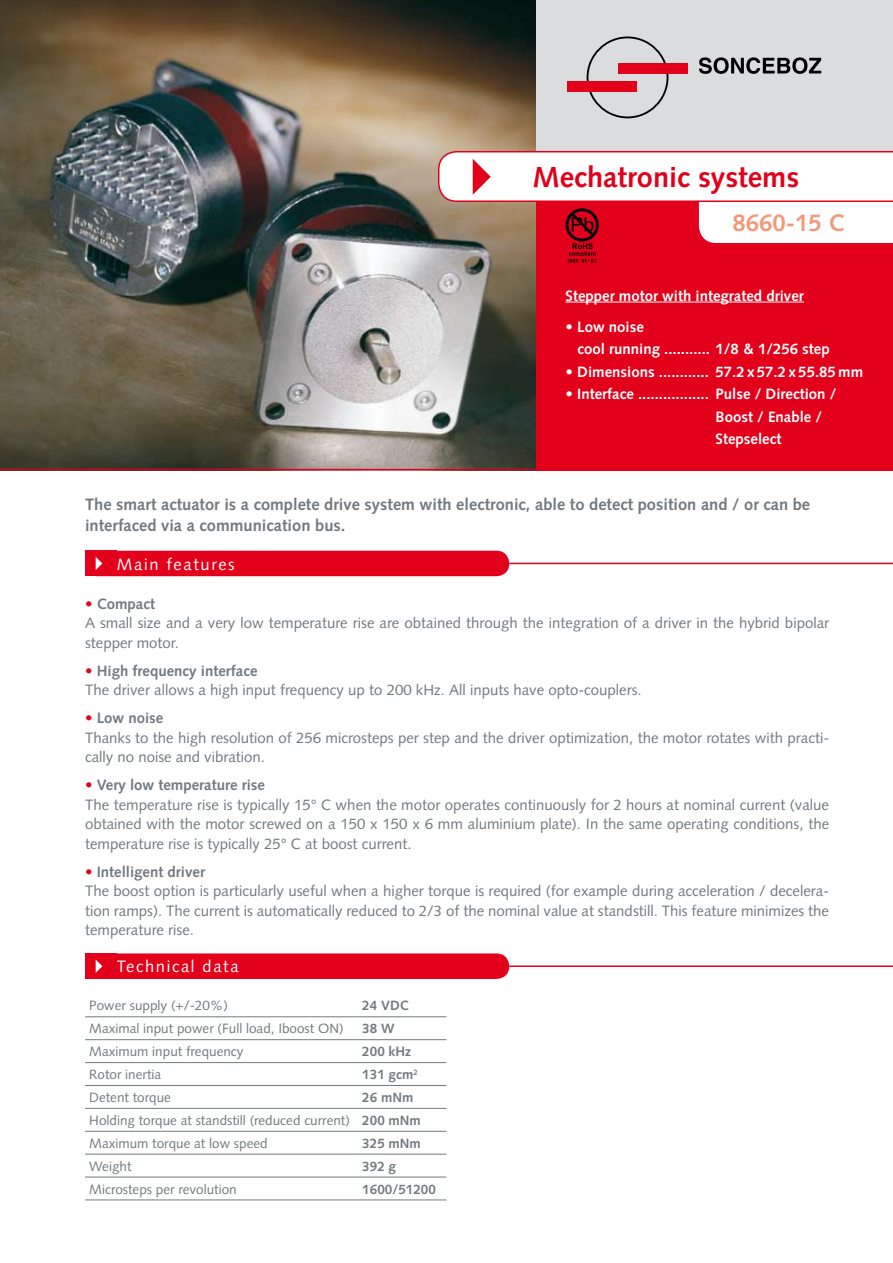
<style>
.page{position:relative;width:893px;height:1263px;background:#fff}
.page>*{position:absolute;margin:0;border:0;box-sizing:border-box;transform-origin:0 0}
.t1{font:700 28.95px "Syntax";color:#e2001a}
.t2{font:700 24px "Syntax";color:#f29979}
.t3{font:700 16.5px/21px "Syntax";color:#72797f}
.t4{font:16.5px "Syntax";letter-spacing:.1em;color:#fff}
.t5{font:15px/19.5px "Syntax";color:#72797f}
.t6{font:700 15px/22.5px "Syntax";color:#fff}
.t7{font:13.5px/23px "Syntax";color:#72797f}
.t8{font:700 13.5px "Syntax";color:#72797f}
.s1{color:#e2001a}
.s2{font-weight:700}
</style>
<div class="page">
<div style="left:536px;top:0;width:357px;height:157px;background:#dadcde"></div>
<div style="left:536px;top:189px;width:357px;height:281px;background:#e2001a"></div>
<img style="left:0;top:0;width:536px;height:469px">
<hr style="left:0;top:469px;width:893px;height:1px;background:#e2001a">
<div style="left:587px;top:37px;width:81px;height:81px;border:2px solid #000;border-radius:50%"></div>
<div style="left:618px;top:63px;width:70px;height:10px;background:#e2001a"></div>
<div style="left:567px;top:81px;width:69px;height:10px;background:#e2001a"></div>
<svg style="left:699px;top:57px;width:122px;height:17px"></svg>
<hr style="left:566px;top:302px;width:238px;height:1px;background:#fff">
<hr style="left:509px;top:563px;width:384px;height:1px;background:#e2001a">
<div style="left:85px;top:551px;width:424px;height:25px;background:#e2001a;border-radius:13px"></div>
<div style="left:85px;top:551px;width:32px;height:25px;background:#e2001a"></div>
<svg style="left:96px;top:557px;width:6px;height:13px"></svg>
<hr style="left:509px;top:965px;width:384px;height:2px;background:#e2001a">
<div style="left:85px;top:953px;width:424px;height:26px;background:#e2001a;border-radius:13px"></div>
<div style="left:85px;top:953px;width:32px;height:26px;background:#e2001a"></div>
<svg style="left:96px;top:960px;width:6px;height:13px"></svg>
<hr style="left:85px;top:1016px;width:361px;height:1px;background:#72797f">
<hr style="left:85px;top:1039px;width:361px;height:1px;background:#72797f">
<hr style="left:85px;top:1062px;width:361px;height:1px;background:#72797f">
<hr style="left:85px;top:1085px;width:361px;height:1px;background:#72797f">
<hr style="left:85px;top:1108px;width:361px;height:1px;background:#72797f">
<hr style="left:85px;top:1131px;width:361px;height:1px;background:#72797f">
<hr style="left:85px;top:1154px;width:361px;height:1px;background:#72797f">
<hr style="left:85px;top:1177px;width:361px;height:1px;background:#72797f">
<hr style="left:85px;top:1199px;width:361px;height:1px;background:#72797f">
<svg style="left:437px;top:150px;width:456px;height:113px"></svg>
<h1 class="t1" style="left:532px;top:160px;width:268px">Mechatronic systems</h1>
<h2 class="t2" style="left:732px;top:209px;width:114px">8660-15 C</h2>
<p class="t6" style="left:566px;top:284px;width:240px">Stepper motor with integrated driver</p>
<p class="t6" style="left:578px;top:315px;width:254px;text-indent:-12px">• Low noise<br>cool running ........... 1/8 &amp; 1/256 step</p>
<p class="t6" style="left:566px;top:360px;width:299px">• Dimensions ............ 57.2 x 57.2 x 55.85 mm</p>
<p class="t6" style="left:716px;top:383px;width:122px;text-indent:-150px">• Interface ................. Pulse / Direction /<br>Boost / Enable /<br>Stepselect</p>
<p class="t3" style="left:85px;top:494px;width:727px">The smart actuator is a complete drive system with electronic, able to detect position and / or can be interfaced via a communication bus.</p>
<p class="t4" style="left:117px;top:554px;width:119px">Main features</p>
<p class="t5" style="left:85px;top:594px;width:746px"><span class="s1">•</span> <span class="s2">Compact<br></span>A small size and a very low temperature rise are obtained through the integration of a driver in the hybrid bipolar stepper motor.</p>
<p class="t5" style="left:85px;top:661px;width:558px"><span class="s1">•</span> <span class="s2">High frequency interface<br></span>The driver allows a high input frequency up to 200 kHz. All inputs have opto-couplers.</p>
<p class="t5" style="left:85px;top:708px;width:746px"><span class="s1">•</span> <span class="s2">Low noise<br></span>Thanks to the high resolution of 256 microsteps per step and the driver optimization, the motor rotates with practi&shy;cally no noise and vibration.</p>
<p class="t5" style="left:85px;top:775px;width:746px"><span class="s1">•</span> <span class="s2">Very low temperature rise<br></span>The temperature rise is typically 15° C when the motor operates continuously for 2 hours at nominal current (value obtained with the motor screwed on a 150 x 150 x 6 mm aluminium plate). In the same operating conditions, the temperature rise is typically 25° C at boost current.</p>
<p class="t5" style="left:85px;top:862px;width:746px"><span class="s1">•</span> <span class="s2">Intelligent driver<br></span>The boost option is particularly useful when a higher torque is required (for example during acceleration / decelera&shy;tion ramps). The current is automatically reduced to 2/3 of the nominal value at standstill. This feature minimizes the temperature rise.</p>
<p class="t4" style="left:117px;top:957px;width:123px">Technical data</p>
<p class="t7" style="left:89px;top:994px;width:140px">Power supply (+/-20%)</p>
<p class="t8" style="left:362px;top:998px;width:48px">24 VDC</p>
<p class="t7" style="left:89px;top:1017px;width:256px">Maximal input power (Full load, Iboost ON)</p>
<p class="t8" style="left:362px;top:1021px;width:34px">38 W</p>
<p class="t7" style="left:89px;top:1040px;width:156px">Maximum input frequency</p>
<p class="t8" style="left:362px;top:1044px;width:50px">200 kHz</p>
<p class="t7" style="left:89px;top:1063px;width:73px">Rotor inertia</p>
<p class="t8" style="left:362px;top:1067px;width:57px">131 gcm<sup>2</sup></p>
<p class="t7" style="left:89px;top:1086px;width:83px">Detent torque</p>
<p class="t7" style="left:89px;top:1086px;width:333px;text-indent:273px"><span class="s2">26 mNm<br></span>Holding torque at standstill (reduced current) <span class="s2">200 mNm<br></span>Maximum torque at low speed</p>
<p class="t8" style="left:362px;top:1135px;width:60px">325 mNm</p>
<p class="t7" style="left:89px;top:1154px;width:44px">Weight</p>
<p class="t8" style="left:362px;top:1158px;width:35px">392 g</p>
<p class="t7" style="left:89px;top:1177px;width:149px">Microsteps per revolution</p>
<p class="t8" style="left:362px;top:1181px;width:75px">1600/51200</p>
</div>
